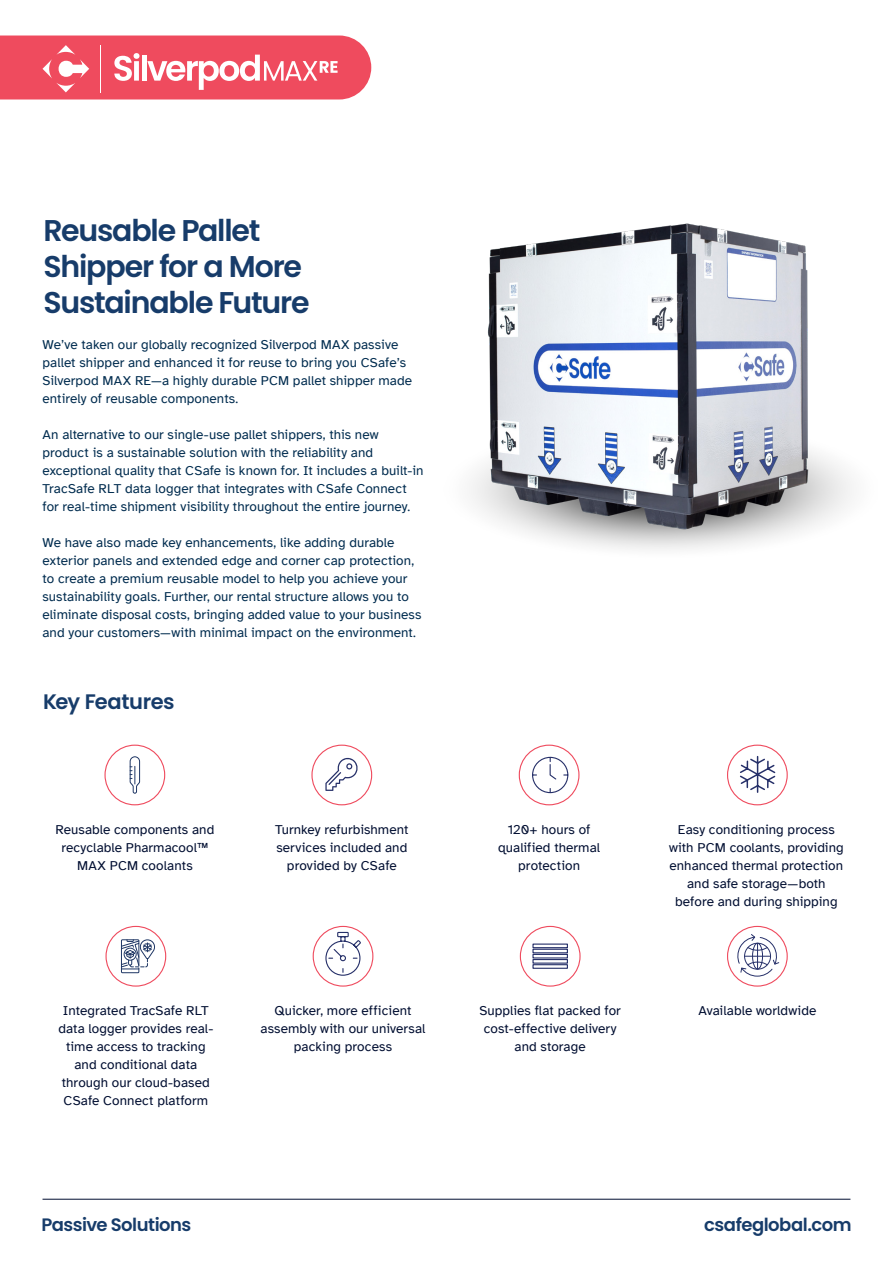
<style>
.page{position:relative;width:893px;height:1263px;background:#fff}
.page>*{position:absolute;margin:0;border:0;box-sizing:border-box;transform-origin:0 0}
.Page_Title{font:600 30px/36px "Poppins";letter-spacing:-.04em;color:#173c6a}
.Sub_heads{font:600 21px "Poppins";letter-spacing:-.02em;color:#173c6a}
.t1{font:600 18px "Poppins";letter-spacing:-.03em;color:#173c6a}
.Body_Copy{font:13.5px/18px "Atkinson Hyperlegible";letter-spacing:.005em;color:#002c4f}
.t2{font:13.5px/18px "Atkinson Hyperlegible";letter-spacing:.005em;color:#000e31;text-align:center}
</style>
<div class="page">
<hr style="left:43px;top:1199px;width:807px;height:1px;background:#000e31">
<svg style="left:0;top:36px;width:371px;height:63px;background:#f16575"></svg>
<img style="left:471px;top:223px;width:381px;height:327px">
<div style="left:519px;top:745px;width:60px;height:60px;border:1px solid #ef4b5e;border-radius:50%"></div>
<div style="left:311px;top:745px;width:61px;height:60px;border:1px solid #ef4b5e;border-radius:50%"></div>
<svg style="left:129px;top:756px;width:11px;height:38px"></svg>
<div style="left:104px;top:745px;width:61px;height:60px;border:1px solid #ef4b5e;border-radius:50%"></div>
<div style="left:727px;top:745px;width:61px;height:60px;border:1px solid #ef4b5e;border-radius:50%"></div>
<div style="left:313px;top:926px;width:60px;height:61px;border:1px solid #ef4b5e;border-radius:50%"></div>
<svg style="left:736px;top:933px;width:44px;height:44px"></svg>
<div style="left:727px;top:926px;width:61px;height:61px;border:1px solid #ef4b5e;border-radius:50%"></div>
<div style="left:121px;top:939px;width:18px;height:34px;border:1px solid #1e3664"></div>
<svg style="left:121px;top:939px;width:34px;height:30px"></svg>
<div style="left:105px;top:926px;width:61px;height:61px;border:1px solid #ef4b5e;border-radius:50%"></div>
<div style="left:520px;top:926px;width:61px;height:61px;border:1px solid #ef4b5e;border-radius:50%"></div>
<svg style="left:325px;top:931px;width:37px;height:45px"></svg>
<svg style="left:532px;top:756px;width:37px;height:38px"></svg>
<div style="left:532px;top:964px;width:36px;height:5px;border:1px solid #263069"></div>
<div style="left:532px;top:959px;width:36px;height:5px;border:1px solid #263069"></div>
<div style="left:532px;top:954px;width:36px;height:4px;border:1px solid #263069"></div>
<div style="left:532px;top:949px;width:36px;height:4px;border:1px solid #263069"></div>
<div style="left:532px;top:943px;width:36px;height:5px;border:1px solid #263069"></div>
<svg style="left:325px;top:757px;width:33px;height:34px"></svg>
<svg style="left:740px;top:756px;width:36px;height:37px"></svg>
<p class="Page_Title" style="left:44px;top:212px;width:267px">Reusable Pallet<br>Shipper for a More<br>Sustainable Future</p>
<p class="Body_Copy" style="left:43px;top:335px;width:371px">We’ve taken our globally recognized Silverpod MAX passive pallet shipper and enhanced it for reuse to bring you CSafe’s Silverpod MAX RE—a highly durable PCM pallet shipper made entirely of reusable components.</p>
<p class="Body_Copy" style="left:43px;top:425px;width:382px">An alternative to our single-use pallet shippers, this new product is a sustainable solution with the reliability and exceptional quality that CSafe is known for. It includes a built-in TracSafe RLT data logger that integrates with CSafe Connect for real-time shipment visibility throughout the entire journey.</p>
<p class="Body_Copy" style="left:43px;top:533px;width:381px">We have also made key enhancements, like adding durable exterior panels and extended edge and corner cap protection, to create a premium reusable model to help you achieve your sustainability goals. Further, our rental structure allows you to eliminate disposal costs, bringing added value to your business and your customers—with minimal impact on the environment.</p>
<p class="Sub_heads" style="left:43px;top:689px;width:133px">Key Features</p>
<p class="t2" style="left:55px;top:821px;width:160px">Reusable components and recyclable Pharmacool™<br>MAX PCM coolants</p>
<p class="t2" style="left:275px;top:821px;width:135px">Turnkey refurbishment services included and provided by CSafe</p>
<p class="t2" style="left:669px;top:821px;width:176px">Easy conditioning process with PCM coolants, providing enhanced thermal protection and safe storage—both before and during shipping</p>
<p class="t2" style="left:498px;top:821px;width:103px">120+ hours of qualified thermal protection</p>
<p class="t2" style="left:63px;top:1002px;width:147px">Integrated TracSafe RLT</p>
<p class="t2" style="left:698px;top:1002px;width:119px">Available worldwide</p>
<p class="t2" style="left:58px;top:1020px;width:156px">data logger provides real&shy;time access to tracking and conditional data through our cloud-based<br>CSafe Connect platform</p>
<p class="t2" style="left:260px;top:1002px;width:166px">Quicker, more efficient assembly with our universal packing process</p>
<p class="t2" style="left:479px;top:1002px;width:143px">Supplies flat packed for cost-effective delivery and storage</p>
<h3 class="t1" style="left:41px;top:1214px;width:151px">Passive Solutions</h3>
<h3 class="t1" style="left:704px;top:1214px;width:149px">csafeglobal.com</h3>
</div>
